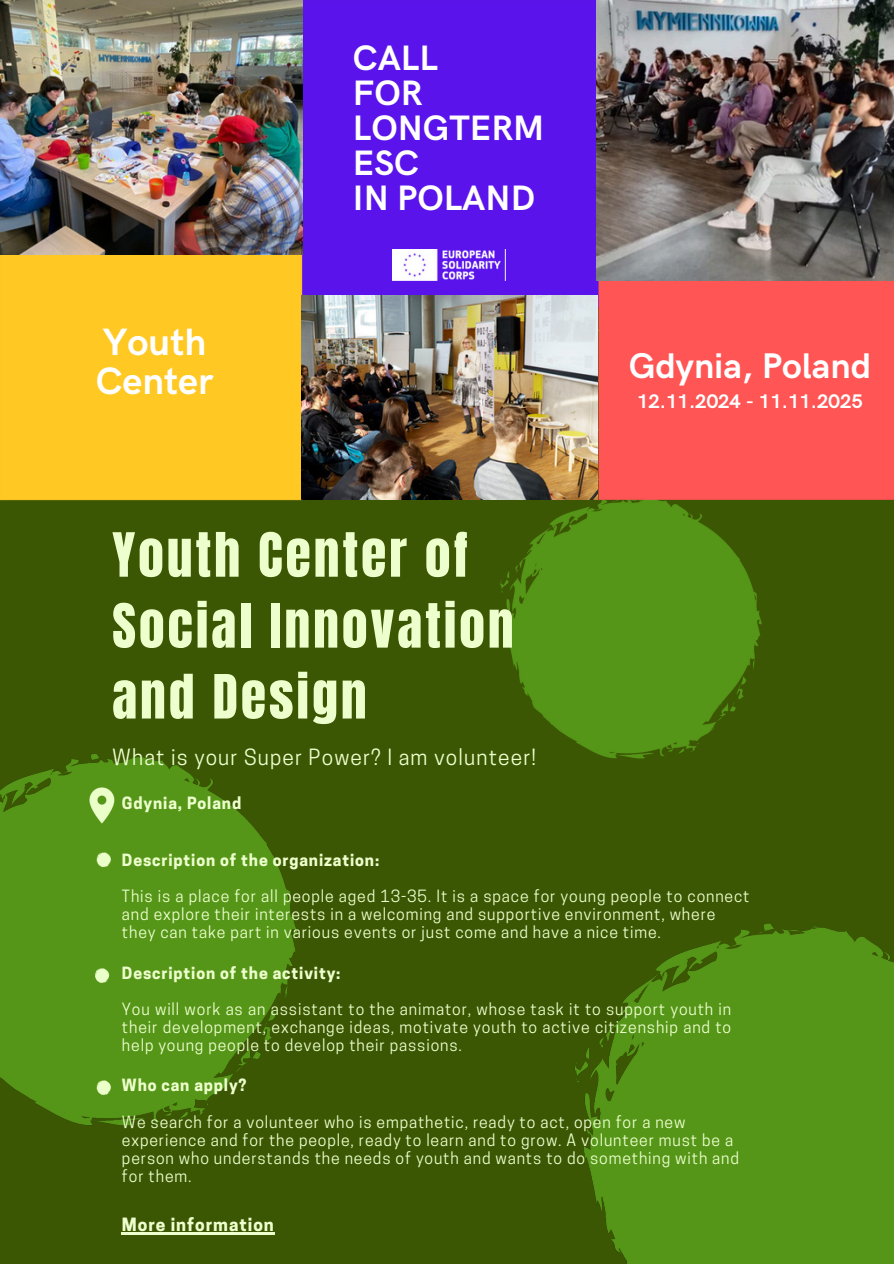
<style>
.page{position:relative;width:894px;height:1264px;background:#fff}
.page>*{position:absolute;margin:0;border:0;box-sizing:border-box;transform-origin:0 0}
.t1{font:51.75px/70.8px "Anton";letter-spacing:.055em;color:#edffcc}
.t2{font:700 38.25px/38.2px "HK Grotesk";color:#fff}
.t3{font:700 35.7px "HK Grotesk";color:#fff}
.t4{font:700 35.4px/34.8px "HK Grotesk";color:#fff}
.t5{font:21px "Cooper Hewitt";letter-spacing:.055em;color:#edffcc}
.t6{font:700 19.8px "HK Grotesk";color:#fff}
.t7{font:700 17.25px "Cooper Hewitt";letter-spacing:.055em;color:#edffcc}
.t8{font:15.9px/18px "Cooper Hewitt";letter-spacing:.055em;color:#edffcc}
.t9{font:700 15.9px "Cooper Hewitt";letter-spacing:.055em;color:#edffcc}
</style>
<div class="page">
<div style="left:0;top:0;width:893px;height:1263px;background:#3b5704"></div>
<img style="left:0;top:765px;width:298px;height:361px">
<img style="left:0;top:0;width:893px;height:765px">
<img style="left:575px;top:923px;width:318px;height:340px">
<img style="left:392px;top:250px;width:114px;height:30px">
<img style="left:596px;top:0;width:297px;height:280px">
<img style="left:0;top:0;width:303px;height:254px">
<img style="left:301px;top:296px;width:296px;height:203px">
<hr style="left:122px;top:1232px;width:153px;height:1px;background:#edffcc">
<p class="t2" style="left:96px;top:325px;width:119px">Youth<br>Center</p>
<p class="t4" style="left:353px;top:42px;width:193px">CALL<br>FOR<br>LONGTERM<br>ESC<br>IN POLAND</p>
<p class="t1" style="left:112px;top:520px;width:403px">Youth Center of<br>Social Innovation and Design</p>
<p class="t5" style="left:112px;top:749px;width:425px">What is your Super Power? I am volunteer!</p>
<h3 class="t9" style="left:122px;top:797px;width:121px">Gdynia, Poland</h3>
<p class="t9" style="left:122px;top:853px;width:259px">Description of the organization:</p>
<p class="t3" style="left:628px;top:346px;width:244px">Gdynia, Poland</p>
<p class="t6" style="left:636px;top:390px;width:227px">12.11.2024 - 11.11.2025</p>
<p class="t8" style="left:122px;top:889px;width:629px">This is a place for all people aged 13-35. It is a space for young people to connect and explore their interests in a welcoming and supportive environment, where</p>
<p class="t8" style="left:122px;top:925px;width:540px">they can take part in various events or just come and have a nice time.</p>
<p class="t9" style="left:122px;top:966px;width:220px">Description of the activity:</p>
<p class="t8" style="left:122px;top:1002px;width:610px;text-align:justify">You will work as an assistant to the animator, whose task it to support youth in their development, exchange ideas, motivate youth to active citizenship and to help young people to develop their passions.</p>
<h4 class="t9" style="left:122px;top:1079px;width:126px">Who can apply?</h4>
<p class="t8" style="left:122px;top:1115px;width:618px">We search for a volunteer who is empathetic, ready to act, open for a new experience and for the people, ready to learn and to grow. A volunteer must be a person who understands the needs of youth and wants to do something with and for them.</p>
<p class="t7" style="left:122px;top:1218px;width:153px">More information</p>
</div>
